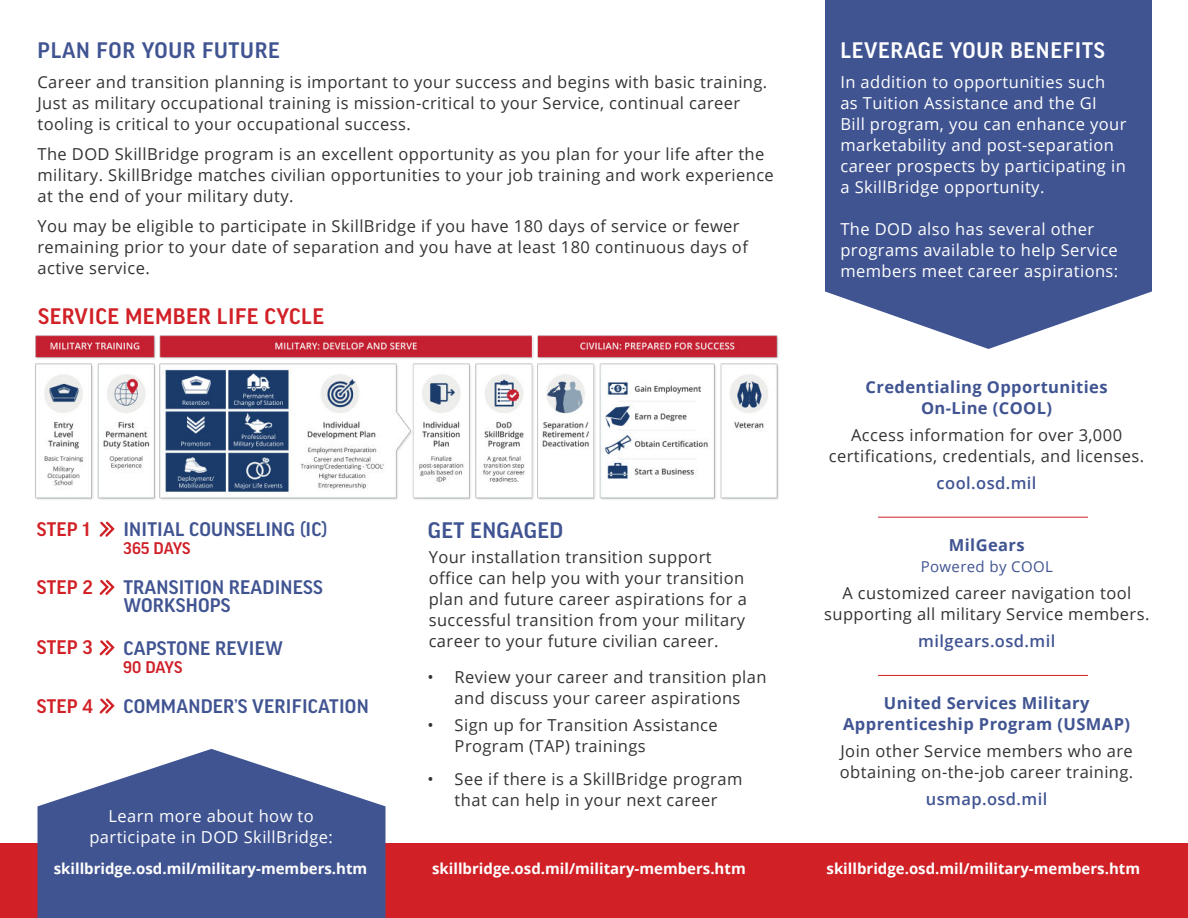
<style>
.page{position:relative;width:1188px;height:918px;background:#fff}
.page>*{position:absolute;margin:0;border:0;box-sizing:border-box;transform-origin:0 0}
.t1{font:500 24px "Good Headline Pro";letter-spacing:.03em;color:#405492}
.t2{font:500 24px "Good Headline Pro";letter-spacing:.02em;color:#d12026}
.t3{font:500 24px "Good Headline Pro";letter-spacing:.03em;color:#fff}
.t4{font:500 21px/18px "Good Headline Pro";letter-spacing:.01em;color:#405492}
.t5{font:500 21px "Good Headline Pro";letter-spacing:.01em;color:#d12026}
.t6{font:500 18px "Good Headline Pro";letter-spacing:-.005em;color:#cf2028}
.t7{font:16.5px/21px "Open Sans";letter-spacing:.025em;color:#333}
.t8{font:16.5px/21px "Open Sans";letter-spacing:.025em;color:#fff}
.t9{font:700 16.5px/21px "Open Sans";letter-spacing:.025em;color:#405492;text-align:center}
.t10{font:600 16.5px "Open Sans";letter-spacing:.025em;color:#405492}
.t11{font:700 15px "Open Sans";color:#fff}
.t12{font:15px "Open Sans";letter-spacing:.025em;color:#405492}
</style>
<div class="page">
<div style="left:0;top:843px;width:1188px;height:75px;background:#d12026"></div>
<div style="left:825px;top:0;width:327px;height:276px;background:#405492"></div>
<svg style="left:38px;top:749px;width:348px;height:169px;fill:#405492"></svg>
<svg style="left:825px;top:276px;width:327px;height:73px;fill:#405492"></svg>
<svg style="left:100px;top:580px;width:15px;height:15px"></svg>
<svg style="left:100px;top:522px;width:15px;height:15px"></svg>
<svg style="left:100px;top:640px;width:15px;height:15px"></svg>
<svg style="left:100px;top:698px;width:15px;height:16px"></svg>
<hr style="left:878px;top:517px;width:210px;height:1px;background:#cf2028">
<hr style="left:878px;top:675px;width:210px;height:1px;background:#cf2028">
<img style="left:35px;top:335px;width:744px;height:165px">
<h1 class="t1" style="left:38px;top:36px;width:244px">PLAN FOR YOUR FUTURE</h1>
<p class="t7" style="left:37px;top:73px;width:731px">Career and transition planning is important to your success and begins with basic training.<br>Just as military occupational training is mission-critical to your Service, continual career tooling is critical to your occupational success.</p>
<p class="t7" style="left:37px;top:145px;width:738px">The DOD SkillBridge program is an excellent opportunity as you plan for your life after the military. SkillBridge matches civilian opportunities to your job training and work experience at the end of your military duty.</p>
<p class="t7" style="left:37px;top:217px;width:712px">You may be eligible to participate in SkillBridge if you have 180 days of service or fewer remaining prior to your date of separation and you have at least 180 continuous days of active service.</p>
<h1 class="t2" style="left:38px;top:302px;width:287px">SERVICE MEMBER LIFE CYCLE</h1>
<p class="t5" style="left:37px;top:516px;width:55px">STEP 1</p>
<p class="t4" style="left:123px;top:520px;width:206px">INITIAL COUNSELING (IC)</p>
<p class="t6" style="left:123px;top:538px;width:69px">365 DAYS</p>
<p class="t5" style="left:37px;top:574px;width:57px">STEP 2</p>
<p class="t4" style="left:123px;top:578px;width:201px">TRANSITION READINESS<br>WORKSHOPS</p>
<p class="t5" style="left:37px;top:635px;width:57px">STEP 3</p>
<p class="t4" style="left:123px;top:639px;width:161px">CAPSTONE REVIEW</p>
<p class="t6" style="left:123px;top:656px;width:61px">90 DAYS</p>
<p class="t5" style="left:37px;top:693px;width:57px">STEP 4</p>
<p class="t4" style="left:123px;top:697px;width:247px">COMMANDER’S VERIFICATION</p>
<p class="t8" style="left:89px;top:807px;width:245px;text-align:center">Learn more about how to participate in DOD SkillBridge:</p>
<p class="t11" style="left:54px;top:863px;width:315px">skillbridge.osd.mil/military-members.htm</p>
<h1 class="t1" style="left:428px;top:516px;width:137px">GET ENGAGED</h1>
<p class="t7" style="left:429px;top:548px;width:320px">Your installation transition support office can help you with your transition plan and future career aspirations for a successful transition from your military career to your future civilian career.</p>
<p class="t7" style="left:428px;top:669px;width:340px;text-align:center">• Review your career and transition plan and discuss your career aspirations</p>
<p class="t7" style="left:455px;top:717px;width:265px;text-indent:-27px">• Sign up for Transition Assistance<br>Program (TAP) trainings</p>
<p class="t7" style="left:428px;top:771px;width:316px;text-align:center">• See if there is a SkillBridge program that can help in your next career</p>
<p class="t11" style="left:432px;top:863px;width:315px">skillbridge.osd.mil/military-members.htm</p>
<h1 class="t3" style="left:841px;top:36px;width:266px">LEVERAGE YOUR BENEFITS</h1>
<p class="t8" style="left:840px;top:73px;width:288px">In addition to opportunities such as Tuition Assistance and the GI<br>Bill program, you can enhance your marketability and post-separation career prospects by participating in a SkillBridge opportunity.</p>
<p class="t8" style="left:840px;top:220px;width:279px">The DOD also has several other programs available to help Service members meet career aspirations:</p>
<p class="t9" style="left:866px;top:378px;width:243px">Credentialing Opportunities<br>On-Line (COOL)</p>
<p class="t7" style="left:829px;top:426px;width:317px;text-align:center">Access information for over 3,000 certifications, credentials, and licenses.</p>
<p class="t10" style="left:937px;top:476px;width:101px">cool.osd.mil</p>
<p class="t9" style="left:949px;top:536px;width:77px">MilGears</p>
<p class="t12" style="left:921px;top:560px;width:134px">Powered by COOL</p>
<p class="t7" style="left:824px;top:584px;width:327px;text-align:center">A customized career navigation tool supporting all military Service members.</p>
<p class="t10" style="left:918px;top:634px;width:139px">milgears.osd.mil</p>
<p class="t9" style="left:843px;top:694px;width:288px">United Services Military<br>Apprenticeship Program (USMAP)</p>
<p class="t7" style="left:840px;top:742px;width:295px">Join other Service members who are obtaining on-the-job career training.</p>
<p class="t10" style="left:926px;top:793px;width:123px">usmap.osd.mil</p>
<p class="t11" style="left:827px;top:863px;width:315px">skillbridge.osd.mil/military-members.htm</p>
</div>
